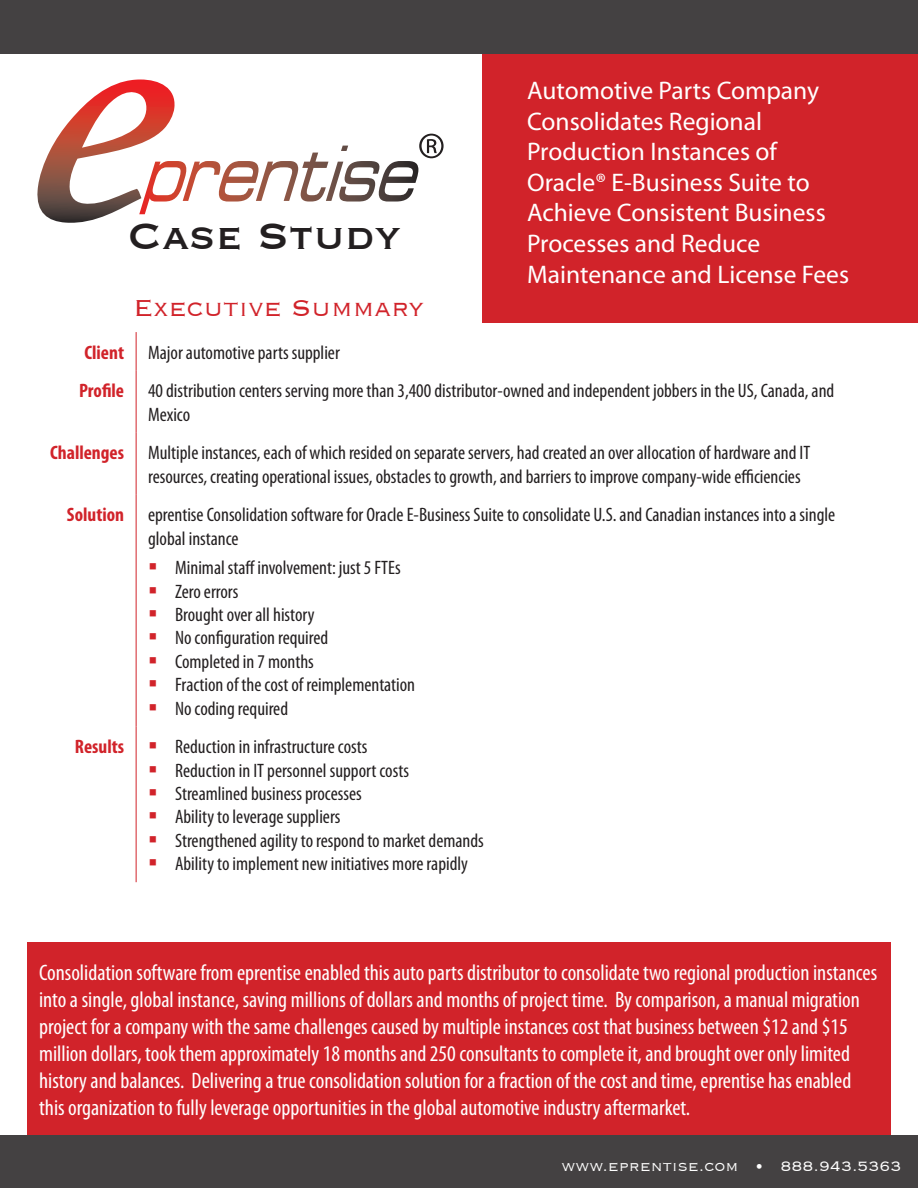
<style>
.page{position:relative;width:918px;height:1188px;background:#fff}
.page>*{position:absolute;margin:0;border:0;box-sizing:border-box;transform-origin:0 0}
.t1{font:48px "Copperplate";color:#231f20}
.t2{font:300 30px "Copperplate";color:#d1232a}
.t3{font:25.5px/30.6px "Myriad Pro";color:#fff}
.t4{font:condensed 22.5px/27px "Myriad Pro";color:#fff}
.t5{font:condensed 19.5px/23.4px "Myriad Pro";color:#231f20}
.t6{font:700 condensed 19.5px "Myriad Pro";color:#d1232a}
.t7{font:300 18px "Copperplate";color:#fff}
</style>
<div class="page">
<div style="left:483px;top:54px;width:435px;height:269px;background:#d1232a"></div>
<svg style="left:37px;top:80px;width:407px;height:143px"></svg>
<hr style="left:136px;top:332px;width:1px;height:39px;background:#d1232a">
<hr style="left:136px;top:371px;width:1px;height:62px;background:#d1232a">
<hr style="left:136px;top:433px;width:1px;height:62px;background:#d1232a">
<hr style="left:136px;top:495px;width:1px;height:232px;background:#d1232a">
<hr style="left:136px;top:727px;width:1px;height:155px;background:#d1232a">
<div style="left:27px;top:942px;width:864px;height:193px;background:#d1232a"></div>
<div style="left:0;top:0;width:918px;height:54px;background:#444142"></div>
<div style="left:0;top:1135px;width:918px;height:53px;background:#444142"></div>
<p class="t1" style="left:128px;top:205px;width:275px">Case Study</p>
<p class="t2" style="left:134px;top:289px;width:292px">Executive Summary</p>
<p class="t3" style="left:527px;top:75px;width:324px">Automotive Parts Company<br>Consolidates Regional<br>Production Instances of<br>Oracle® E-Business Suite to<br>Achieve Consistent Business<br>Processes and Reduce<br>Maintenance and License Fees</p>
<p class="t6" style="left:84px;top:340px;width:41px">Client</p>
<p class="t5" style="left:148px;top:340px;width:193px">Major automotive parts supplier</p>
<p class="t6" style="left:79px;top:379px;width:47px">Profile</p>
<p class="t5" style="left:148px;top:379px;width:688px">40 distribution centers serving more than 3,400 distributor-owned and independent jobbers in the US, Canada, and<br>Mexico</p>
<p class="t6" style="left:50px;top:441px;width:76px">Challenges</p>
<p class="t5" style="left:148px;top:441px;width:664px">Multiple instances, each of which resided on separate servers, had created an over allocation of hardware and IT resources, creating operational issues, obstacles to growth, and barriers to improve company-wide efficiencies</p>
<p class="t6" style="left:67px;top:503px;width:59px">Solution</p>
<p class="t5" style="left:148px;top:503px;width:689px">eprentise Consolidation software for Oracle E-Business Suite to consolidate U.S. and Canadian instances into a single global instance</p>
<p class="t5" style="left:175px;top:556px;width:227px">Minimal staff involvement: just 5 FTEs</p>
<p class="t5" style="left:175px;top:579px;width:65px">Zero errors</p>
<p class="t5" style="left:175px;top:603px;width:141px">Brought over all history</p>
<p class="t5" style="left:175px;top:626px;width:155px">No configuration required</p>
<p class="t5" style="left:175px;top:649px;width:140px">Completed in 7 months</p>
<p class="t5" style="left:175px;top:673px;width:242px">Fraction of the cost of reimplementation</p>
<p class="t5" style="left:175px;top:696px;width:115px">No coding required</p>
<p class="t6" style="left:75px;top:735px;width:51px">Results</p>
<p class="t5" style="left:175px;top:735px;width:194px">Reduction in infrastructure costs</p>
<p class="t5" style="left:175px;top:758px;width:235px">Reduction in IT personnel support costs</p>
<p class="t5" style="left:175px;top:782px;width:188px">Streamlined business processes</p>
<p class="t5" style="left:175px;top:805px;width:167px">Ability to leverage suppliers</p>
<p class="t5" style="left:175px;top:828px;width:310px">Strengthened agility to respond to market demands</p>
<p class="t5" style="left:175px;top:852px;width:294px">Ability to implement new initiatives more rapidly</p>
<p class="t4" style="left:39px;top:958px;width:840px">Consolidation software from eprentise enabled this auto parts distributor to consolidate two regional production instances into a single, global instance, saving millions of dollars and months of project time. By comparison, a manual migration project for a company with the same challenges caused by multiple instances cost that business between $12 and $15 million dollars, took them approximately 18 months and 250 consultants to complete it, and brought over only limited history and balances. Delivering a true consolidation solution for a fraction of the cost and time, eprentise has enabled this organization to fully leverage opportunities in the global automotive industry aftermarket.</p>
<p class="t7" style="left:561px;top:1155px;width:342px">www.eprentise.com • 888.943.5363</p>
</div>
